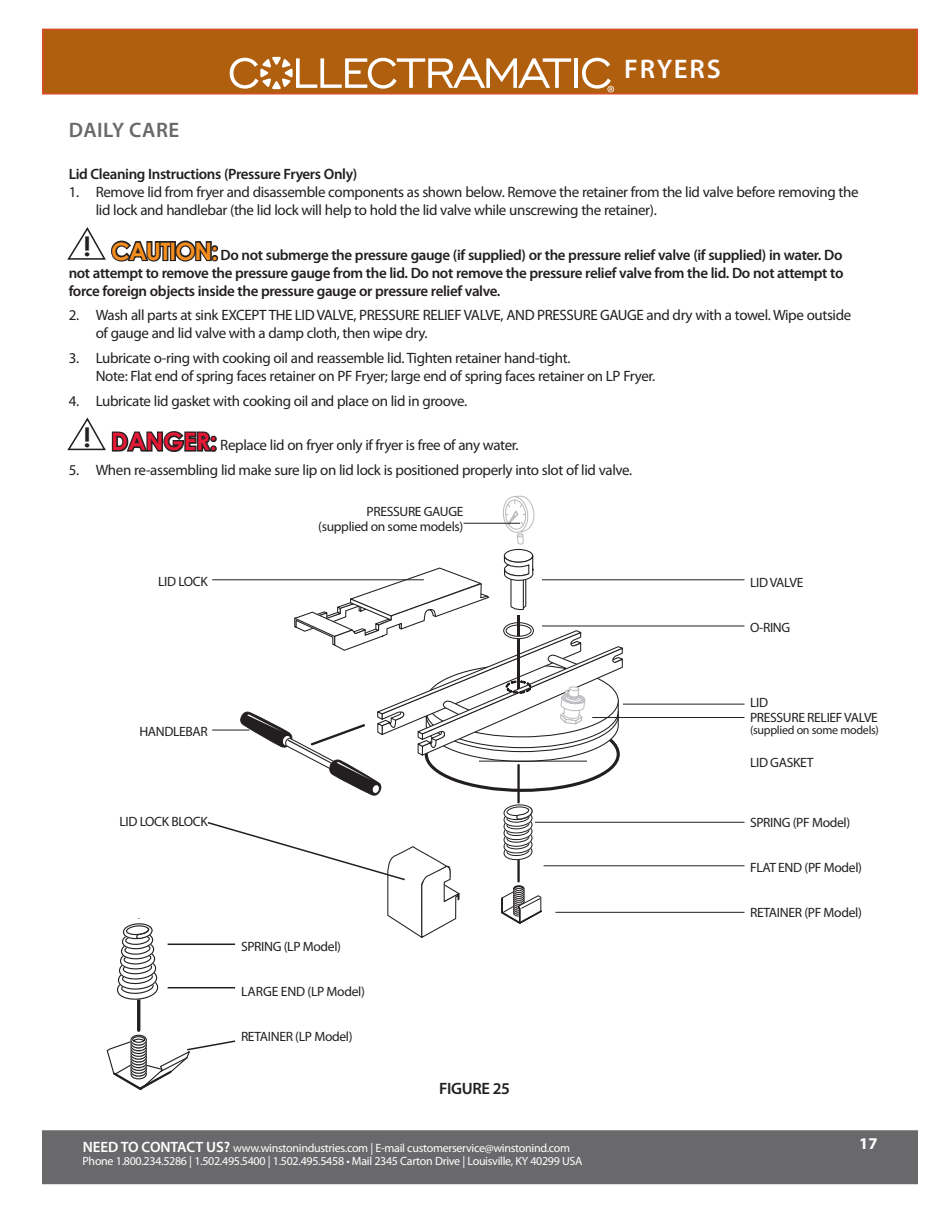
<style>
.page{position:relative;width:945px;height:1215px;background:#fff}
.page>*{position:absolute;margin:0;border:0;box-sizing:border-box;transform-origin:0 0}
.t1{font:600 27px "Myriad Pro";letter-spacing:.07em;color:#fff}
.t2{font:600 21px "Myriad Pro";letter-spacing:.02em;color:#69696c}
.t3{font:600 16.5px "Myriad Pro";letter-spacing:-.025em;color:#231f20}
.t4{font:700 16.5px "Myriad Pro";color:#fff}
.t5{font:15px/18px "Myriad Pro";letter-spacing:-.025em;color:#231f20}
.t6{font:600 15px/18px "Myriad Pro";letter-spacing:-.025em;color:#231f20;text-align:justify}
.t7{font:13.5px/15px "Myriad Pro";letter-spacing:-.025em;color:#231f20}
.t8{font:12px/13.5px "Myriad Pro";letter-spacing:-.025em;color:#fff}
.t9{font:12px "Myriad Pro";letter-spacing:-.025em;color:#231f20}
.s1{font-family:"Century Gothic";font-weight:700;font-size:24px;color:#f68e1e}
.s2{font-family:"Century Gothic";font-weight:700;font-size:24px;color:#e51836}
.s3{font-weight:600;font-size:15px}
</style>
<div class="page">
<div style="left:42px;top:29px;width:876px;height:65px;background:#b05f0f;border:2px solid #d74b27"></div>
<div style="left:42px;top:1130px;width:876px;height:54px;background:#69696c;border:2px solid #69696c"></div>
<hr style="left:574px;top:58px;width:4px;height:30px;background:#fff">
<svg style="left:230px;top:57px;width:341px;height:32px"></svg>
<svg style="left:582px;top:58px;width:32px;height:34px"></svg>
<svg style="left:67px;top:227px;width:151px;height:35px"></svg>
<svg style="left:67px;top:417px;width:150px;height:35px"></svg>
<hr style="left:517px;top:765px;width:3px;height:37px;background:#231f20">
<hr style="left:517px;top:859px;width:3px;height:22px;background:#231f20">
<svg style="left:501px;top:885px;width:41px;height:39px"></svg>
<svg style="left:503px;top:804px;width:30px;height:56px"></svg>
<svg style="left:240px;top:495px;width:384px;height:301px"></svg>
<hr style="left:212px;top:579px;width:212px;height:1px;background:#231f20">
<hr style="left:464px;top:523px;width:56px;height:1px;background:#231f20">
<hr style="left:212px;top:730px;width:37px;height:1px;background:#231f20">
<hr style="left:542px;top:579px;width:202px;height:1px;background:#231f20">
<hr style="left:542px;top:626px;width:202px;height:1px;background:#231f20">
<hr style="left:623px;top:704px;width:121px;height:1px;background:#231f20">
<hr style="left:592px;top:717px;width:152px;height:1px;background:#231f20">
<hr style="left:479px;top:761px;width:108px;height:1px;background:#231f20">
<hr style="left:535px;top:822px;width:209px;height:1px;background:#231f20">
<hr style="left:544px;top:865px;width:200px;height:1px;background:#231f20">
<hr style="left:555px;top:912px;width:189px;height:1px;background:#231f20">
<svg style="left:106px;top:822px;width:354px;height:268px"></svg>
<h2 class="t2" style="left:69px;top:117px;width:99px">daily care</h2>
<h1 class="t1" style="left:624px;top:52px;width:98px">FRYERS</h1>
<p class="t6" style="left:69px;top:165px;width:290px">Lid Cleaning Instructions (Pressure Fryers Only)</p>
<p class="t5" style="left:96px;top:183px;width:764px;text-indent:-27px">1. Remove lid from fryer and disassemble components as shown below. Remove the retainer from the lid valve before removing the lid lock and handlebar (the lid lock will help to hold the lid valve while unscrewing the retainer).</p>
<p class="t6" style="left:69px;top:245px;width:776px;text-indent:15px"><sup>!</sup> <span class="s1">CAUTION:</span> Do not submerge the pressure gauge (if supplied) or the pressure relief valve (if supplied) in water. Do not attempt to remove the pressure gauge from the lid. Do not remove the pressure relief valve from the lid. Do not attempt to force foreign objects inside the pressure gauge or pressure relief valve.</p>
<p class="t5" style="left:96px;top:306px;width:757px;text-indent:-27px">2. Wash all parts at sink EXCEPT THE LIDVALVE, PRESSURE RELIEF VALVE, AND PRESSURE GAUGE and dry with a towel. Wipe outside of gauge and lid valve with a damp cloth, then wipe dry.</p>
<p class="t5" style="left:96px;top:349px;width:561px;text-indent:-27px">3. Lubricate o-ring with cooking oil and reassemble lid. Tighten retainer hand-tight.<br>Note: Flat end of spring faces retainer on PF Fryer; large end of spring faces retainer on LP Fryer.</p>
<p class="t5" style="left:69px;top:392px;width:400px">4. Lubricate lid gasket with cooking oil and place on lid in groove.</p>
<p class="t5" style="left:84px;top:436px;width:437px"><sup>!</sup> <span class="s2">DANGER:</span> Replace lid on fryer only if fryer is free of any water.</p>
<p class="t5" style="left:69px;top:461px;width:565px">5. When re-assembling lid make sure lip on lid lock is positioned properly into slot of lid valve.</p>
<p class="t7" style="left:158px;top:573px;width:51px">LID LOCK</p>
<p class="t7" style="left:318px;top:504px;width:147px;text-align:right">PRESSURE GAUGE (supplied on some models)</p>
<p class="t7" style="left:139px;top:723px;width:70px">HANDLEBAR</p>
<p class="t7" style="left:119px;top:813px;width:90px">LID LOCK BLOCK</p>
<p class="t7" style="left:241px;top:939px;width:102px">SPRING (LP Model)</p>
<p class="t7" style="left:241px;top:984px;width:15px">Large</p>
<p class="t7" style="left:281px;top:984px;width:86px">End (LP Model)</p>
<p class="t7" style="left:241px;top:1029px;width:113px">RETAINER (LP Model)</p>
<p class="t3" style="left:439px;top:1078px;width:72px">FIGURE 25</p>
<p class="t7" style="left:750px;top:574px;width:55px">LID VALVE</p>
<p class="t7" style="left:750px;top:619px;width:42px">O-RING</p>
<p class="t7" style="left:750px;top:694px;width:129px">LID<br>PRESSURE RELIEF VALVE</p>
<p class="t9" style="left:750px;top:722px;width:131px">(supplied on some models)</p>
<p class="t7" style="left:750px;top:754px;width:65px">LID GASKET</p>
<p class="t7" style="left:750px;top:814px;width:102px">SPRING (PF Model)</p>
<p class="t7" style="left:750px;top:859px;width:114px">FLAT END (PF Model)</p>
<p class="t7" style="left:750px;top:904px;width:113px">RETAINER (PF Model)</p>
<p class="t8" style="left:83px;top:1141px;width:501px"><span class="s3">Need to contact us?</span> www.winstonindustries.com | E-mail customerservice@winstonind.com<br>Phone 1.800.234.5286 | 1.502.495.5400 | 1.502.495.5458 • Mail 2345 Carton Drive | Louisville, KY 40299 USA</p>
<p class="t4" style="left:859px;top:1133px;width:20px">17</p>
</div>
